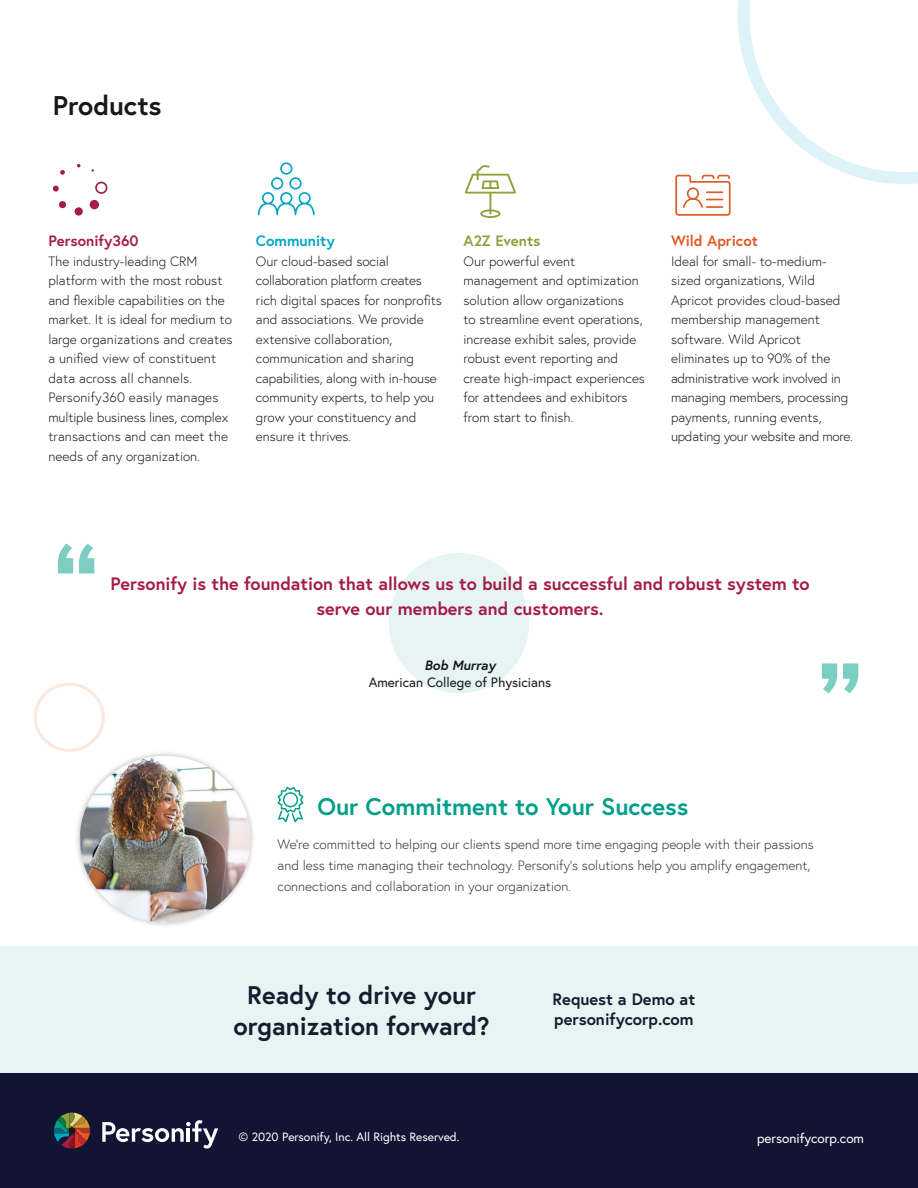
<style>
.page{position:relative;width:918px;height:1188px;background:#fff}
.page>*{position:absolute;margin:0;border:0;box-sizing:border-box;transform-origin:0 0}
.t1{font:700 27px "Europa";color:#181818}
.t2{font:700 25.5px/30.6px "Europa";color:#161c2f;text-align:center}
.t3{font:700 24px "Europa";color:#019f89}
.t4{font:700 18px/25.5px "Europa";color:#a51d47;text-align:center}
.t5{font:700 16.5px/19.8px "Europa";color:#161c2f}
.t6{font:700 15px "Europa";color:#a51d47}
.t7{font:700 15px "Europa";color:#df5a25}
.t8{font:700 15px "Europa";color:#01a5c6}
.t9{font:700 15px "Europa";color:#8ca13b}
.t10{font:300 13.5px/19.5px "Europa";color:#181818}
.t11{font:300 13.5px/21px "Europa";color:#2b353b}
.t12{font:13.5px "Europa";color:#181818}
.t13{font:13.5px "Europa";color:#fff}
.t14{font:italic 700 13.5px "Europa";color:#181818}
.t15{font:12px "Europa";color:#fff}
</style>
<div class="page">
<div style="left:0;top:946px;width:918px;height:128px;background:#e6f5f3"></div>
<div style="left:0;top:1074px;width:918px;height:114px;background:#121433"></div>
<svg style="left:102px;top:1120px;width:116px;height:29px"></svg>
<svg style="left:54px;top:1113px;width:36px;height:36px"></svg>
<div style="left:389px;top:553px;width:140px;height:140px;background:#e6f5f3;border-radius:50%"></div>
<svg style="left:58px;top:544px;width:36px;height:30px"></svg>
<svg style="left:822px;top:663px;width:36px;height:30px"></svg>
<svg style="left:278px;top:787px;width:25px;height:35px"></svg>
<svg style="left:738px;top:0;width:180px;height:184px"></svg>
<div style="left:74px;top:750px;width:182px;height:178px;background:#000;opacity:.25"></div>
<img style="left:80px;top:756px;width:171px;height:167px">
<div style="left:34px;top:683px;width:71px;height:69px;border:3px solid #df5a25;border-radius:50%"></div>
<svg style="left:675px;top:175px;width:56px;height:41px"></svg>
<svg style="left:258px;top:162px;width:57px;height:53px"></svg>
<svg style="left:95px;top:182px;width:12px;height:12px"></svg>
<div style="left:90px;top:200px;width:9px;height:9px;background:#a51d47;border-radius:50%"></div>
<div style="left:75px;top:207px;width:8px;height:9px;background:#a51d47;border-radius:50%"></div>
<div style="left:59px;top:201px;width:7px;height:7px;background:#a51d47;border-radius:50%"></div>
<svg style="left:53px;top:186px;width:6px;height:6px"></svg>
<svg style="left:60px;top:170px;width:5px;height:5px"></svg>
<svg style="left:465px;top:165px;width:51px;height:53px"></svg>
<h1 class="t1" style="left:53px;top:87px;width:110px">Products</h1>
<p class="t6" style="left:48px;top:231px;width:92px">Personify360</p>
<p class="t10" style="left:48px;top:251px;width:186px">The industry-leading CRM platform with the most robust and flexible capabilities on the market. It is ideal for medium to large organizations and creates a unified view of constituent data across all channels.<br>Personify360 easily manages multiple business lines, complex transactions and can meet the needs of any organization.</p>
<p class="t8" style="left:256px;top:231px;width:80px">Community</p>
<p class="t10" style="left:256px;top:251px;width:188px">Our cloud-based social collaboration platform creates rich digital spaces for nonprofits and associations. We provide extensive collaboration, communication and sharing capabilities, along with in-house community experts, to help you grow your constituency and ensure it thrives.</p>
<p class="t9" style="left:463px;top:231px;width:79px">A2Z Events</p>
<p class="t10" style="left:463px;top:251px;width:183px">Our powerful event management and optimization solution allow organizations<br>to streamline event operations, increase exhibit sales, provide robust event reporting and create high-impact experiences for attendees and exhibitors from start to finish.</p>
<p class="t7" style="left:671px;top:231px;width:89px">Wild Apricot</p>
<p class="t10" style="left:671px;top:251px;width:184px">Ideal for small- to-medium&shy;sized organizations, Wild<br>Apricot provides cloud-based membership management software. Wild Apricot eliminates up to 90% of the administrative work involved in managing members, processing payments, running events, updating your website and more.</p>
<h3 class="t4" style="left:110px;top:570px;width:701px">Personify is the foundation that allows us to build a successful and robust system to serve our members and customers.</h3>
<p class="t14" style="left:425px;top:656px;width:73px">Bob Murray</p>
<p class="t12" style="left:369px;top:673px;width:184px">American College of Physicians</p>
<h3 class="t3" style="left:318px;top:790px;width:372px">Our Commitment to Your Success</h3>
<p class="t11" style="left:278px;top:834px;width:538px">We’re committed to helping our clients spend more time engaging people with their passions and less time managing their technology. Personify’s solutions help you amplify engagement, connections and collaboration in your organization.</p>
<h2 class="t2" style="left:234px;top:979px;width:258px">Ready to drive your organization forward?</h2>
<p class="t5" style="left:553px;top:989px;width:144px">Request a Demo at personifycorp.com</p>
<p class="t15" style="left:238px;top:1130px;width:223px">© 2020 Personify, Inc. All Rights Reserved.</p>
<p class="t13" style="left:757px;top:1130px;width:109px">personifycorp.com</p>
</div>
